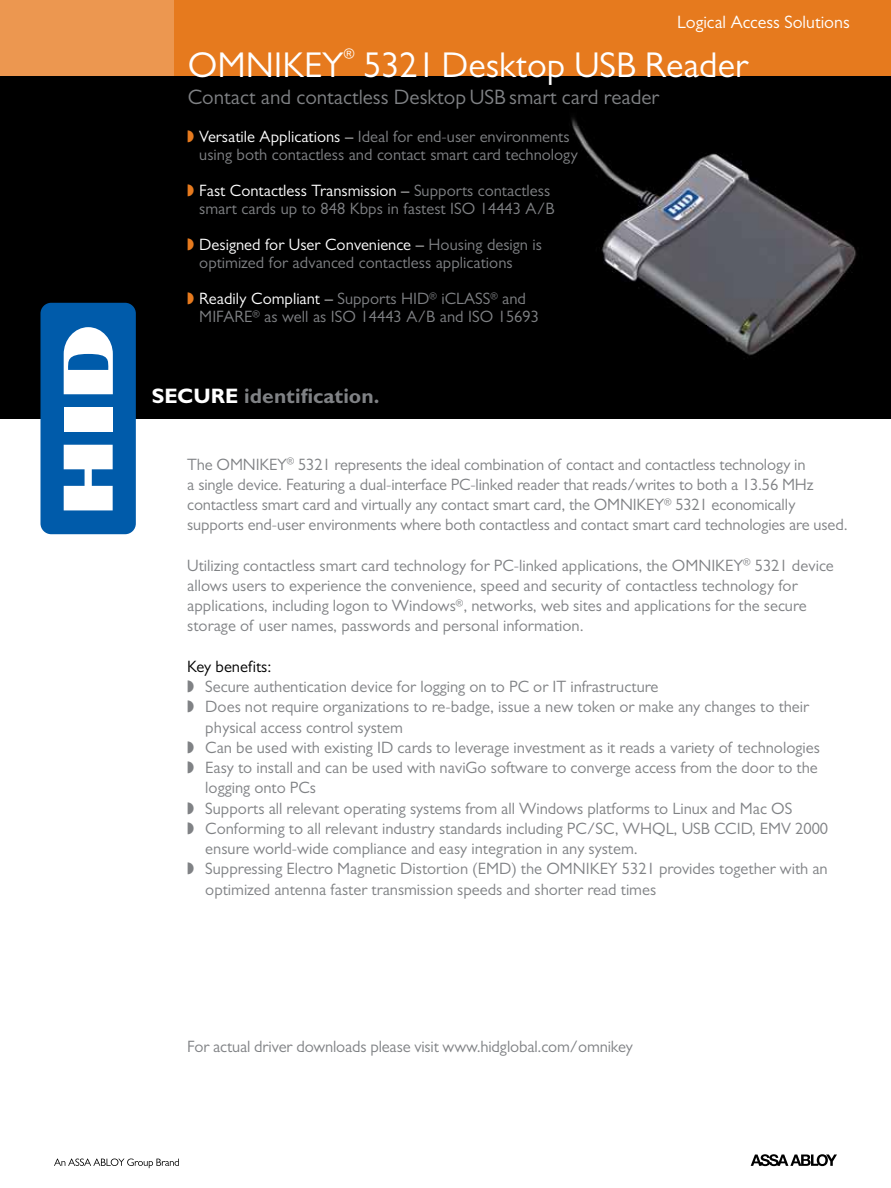
<style>
.page{position:relative;width:891px;height:1188px;background:#fff}
.page>*{position:absolute;margin:0;border:0;box-sizing:border-box;transform-origin:0 0}
.t1{font:36px "Gill Sans MT Pro";color:#fff}
.t2{font:21px "Gill Sans MT Pro";color:#808285}
.t3{font:700 21px "Gill Sans MT Pro";color:#808285}
.t4{font:18px "Gill Sans MT Pro";color:#fff}
.t5{font:16.5px/20.2px "Gill Sans MT Pro";color:#808285}
.t6{font:16.5px "Gill Sans MT Pro";color:#000}
.t7{font:13.95px "Gill Sans MT Pro";color:#fff}
.s1{color:#fff}
</style>
<div class="page">
<div style="left:0;top:0;width:891px;height:84px;background:#ec9750"></div>
<div style="left:175px;top:0;width:716px;height:84px;background:#e67a1e"></div>
<img style="left:174px;top:77px;width:717px;height:341px">
<div style="left:0;top:77px;width:174px;height:341px;background:#000"></div>
<div style="left:40px;top:303px;width:96px;height:231px;background:#005baa;border-radius:11px"></div>
<div style="left:64px;top:407px;width:49px;height:25px;background:#fff"></div>
<svg style="left:64px;top:445px;width:49px;height:65px"></svg>
<svg style="left:64px;top:327px;width:49px;height:67px"></svg>
<svg style="left:751px;top:1154px;width:86px;height:12px"></svg>
<svg style="left:54px;top:1159px;width:125px;height:9px"></svg>
<svg style="left:188px;top:130px;width:6px;height:12px"></svg>
<svg style="left:188px;top:184px;width:6px;height:12px"></svg>
<svg style="left:188px;top:238px;width:6px;height:12px"></svg>
<svg style="left:188px;top:292px;width:6px;height:12px"></svg>
<p class="t4" style="left:677px;top:12px;width:174px">Logical Access Solutions</p>
<h1 class="t1" style="left:188px;top:43px;width:157px">OMNIKEY</h1>
<p class="t7" style="left:344px;top:45px;width:12px">®</p>
<h1 class="t1" style="left:363px;top:43px;width:386px">5321 Desktop USB Reader</h1>
<p class="t2" style="left:188px;top:84px;width:473px">Contact and contactless Desktop USB smart card reader</p>
<p class="t5" style="left:199px;top:127px;width:380px;line-height:18px"><span class="s1">Versatile Applications –</span> Ideal for end-user environments using both contactless and contact smart card technology</p>
<p class="t5" style="left:199px;top:181px;width:357px;line-height:18px"><span class="s1">Fast Contactless Transmission –</span> Supports contactless smart cards up to 848 Kbps in fastest ISO 14443 A/B</p>
<p class="t5" style="left:199px;top:235px;width:344px;line-height:18px"><span class="s1">Designed for User Convenience –</span> Housing design is optimized for advanced contactless applications</p>
<p class="t5" style="left:199px;top:289px;width:341px;line-height:18px"><span class="s1">Readily Compliant –</span> Supports HID<sup>®</sup> iCLASS<sup>®</sup> and<br>MIFARE<sup>®</sup> as well as ISO 14443 A/B and ISO 15693</p>
<p class="t3" style="left:152px;top:382px;width:229px"><span class="s1">SECURE</span> identification.</p>
<p class="t5" style="left:187px;top:454px;width:662px">The OMNIKEY<sup>®</sup> 5321 represents the ideal combination of contact and contactless technology in<br>a single device. Featuring a dual-interface PC-linked reader that reads/writes to both a 13.56 MHz contactless smart card and virtually any contact smart card, the OMNIKEY<sup>®</sup> 5321 economically supports end-user environments where both contactless and contact smart card technologies are used.</p>
<p class="t5" style="left:187px;top:555px;width:648px">Utilizing contactless smart card technology for PC-linked applications, the OMNIKEY<sup>®</sup> 5321 device allows users to experience the convenience, speed and security of contactless technology for applications, including logon to Windows<sup>®</sup>, networks, web sites and applications for the secure storage of user names, passwords and personal information.</p>
<p class="t6" style="left:187px;top:657px;width:86px">Key benefits:</p>
<p class="t5" style="left:205px;top:676px;width:624px">Secure authentication device for logging on to PC or IT infrastructure<br>Does not require organizations to re-badge, issue a new token or make any changes to their physical access control system<br>Can be used with existing ID cards to leverage investment as it reads a variety of technologies Easy to install and can be used with naviGo software to converge access from the door to the logging onto PCs<br>Supports all relevant operating systems from all Windows platforms to Linux and Mac OS Conforming to all relevant industry standards including PC/SC, WHQL, USB CCID, EMV 2000 ensure world-wide compliance and easy integration in any system.<br>Suppressing Electro Magnetic Distortion (EMD) the OMNIKEY 5321 provides together with an optimized antenna faster transmission speeds and shorter read times</p>
<p class="t5" style="left:187px;top:1037px;width:447px">For actual driver downloads please visit www.hidglobal.com/omnikey</p>
</div>
